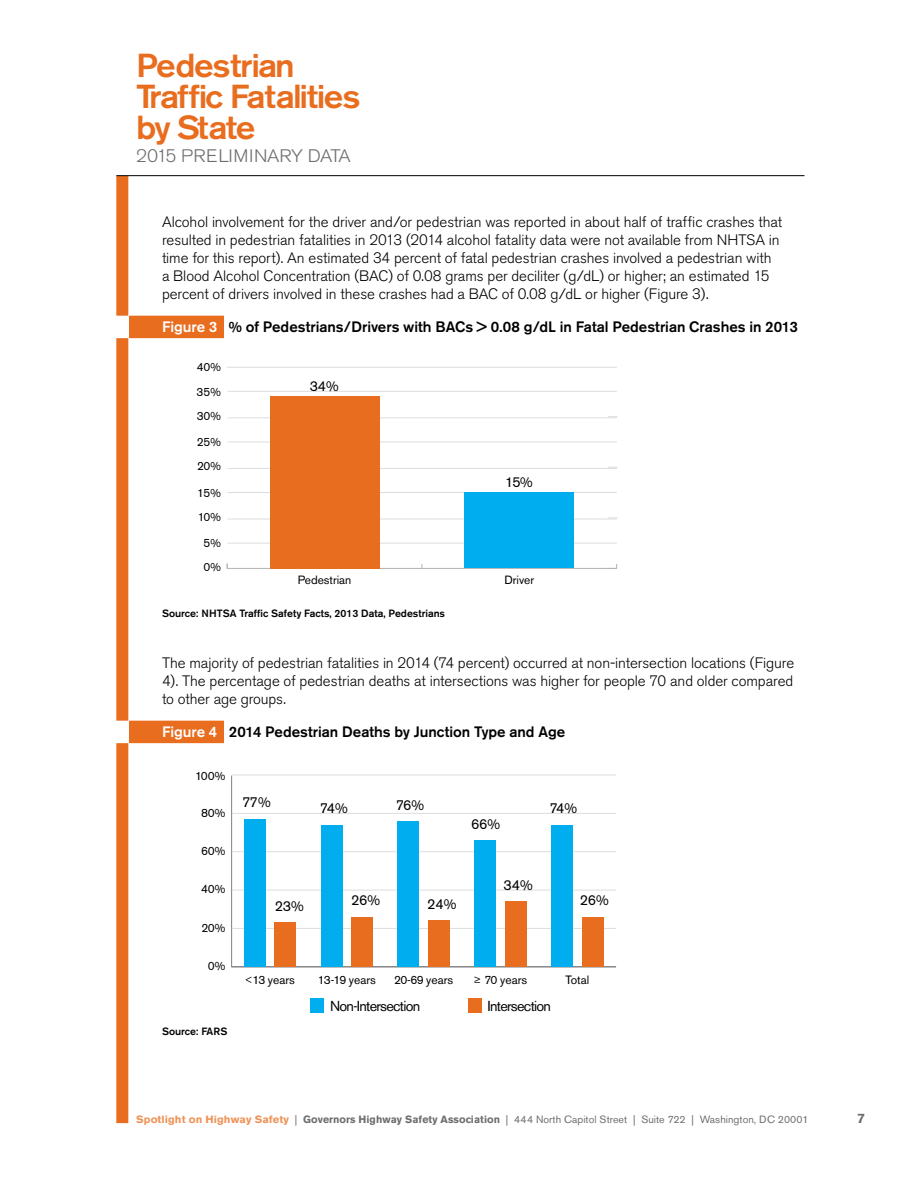
<style>
.page{position:relative;width:918px;height:1188px;background:#fff}
.page>*{position:absolute;margin:0;border:0;box-sizing:border-box;transform-origin:0 0}
.t1{font:500 33px/30.9px "Akzidenz Grotesk BE";letter-spacing:-.03em;color:#e86d1f;scale:1.06 1}
.t2{font:300 18px "Akzidenz Grotesk BE";letter-spacing:-.01em;color:#6d6e71;scale:1.06 1}
.t3{font:300 15px/18px "Akzidenz Grotesk BE";letter-spacing:-.005em;color:#000}
.t4{font:500 15px "Akzidenz Grotesk BE";letter-spacing:-.005em;color:#000}
.t5{font:14.4px "Akzidenz Grotesk BE";letter-spacing:-.05em;color:#000}
.t6{font:14.25px "Akzidenz Grotesk BE";color:#000}
.t7{font:700 13.5px "Akzidenz Grotesk BE";color:#6d6e71}
.t8{font:12px "Akzidenz Grotesk BE";color:#000}
.t9{font:11.85px "Akzidenz Grotesk BE";color:#000}
.t10{font:10.5px "Akzidenz Grotesk BE";letter-spacing:.005em;color:#6d6e71}
.t11{font:500 10.5px "Akzidenz Grotesk BE";color:#000}
.s1{color:#fff}
.s2{font-family:"Myriad Pro"}
.s3{font-weight:700;color:#ef9358}
.s4{font-weight:700}
</style>
<div class="page">
<div style="left:116px;top:176px;width:12px;height:947px;background:#e86d1f"></div>
<hr style="left:116px;top:175px;width:688px;height:1px;background:#000">
<div style="left:116px;top:316px;width:682px;height:22px;background:#fff"></div>
<div style="left:129px;top:316px;width:95px;height:22px;background:#e86d1f"></div>
<div style="left:116px;top:721px;width:449px;height:22px;background:#fff"></div>
<div style="left:129px;top:721px;width:95px;height:22px;background:#e86d1f"></div>
<hr style="left:227px;top:568px;width:390px;height:1px;background:#b3b3b3">
<svg style="left:607px;top:564px;width:10px;height:4px"></svg>
<hr style="left:228px;top:543px;width:389px;height:1px;background:#dcddde">
<hr style="left:228px;top:492px;width:389px;height:1px;background:#dcddde">
<hr style="left:228px;top:442px;width:389px;height:1px;background:#dcddde">
<hr style="left:228px;top:391px;width:389px;height:1px;background:#dcddde">
<hr style="left:228px;top:519px;width:389px;height:1px;background:#dcddde">
<hr style="left:228px;top:468px;width:389px;height:1px;background:#dcddde">
<hr style="left:228px;top:418px;width:389px;height:1px;background:#dcddde">
<hr style="left:227px;top:367px;width:390px;height:1px;background:#dcddde">
<div style="left:270px;top:396px;width:109px;height:172px;background:#e86d1f"></div>
<div style="left:465px;top:493px;width:109px;height:75px;background:#00adee"></div>
<hr style="left:231px;top:776px;width:1px;height:191px;background:#808080">
<hr style="left:232px;top:967px;width:384px;height:1px;background:#808080">
<hr style="left:232px;top:928px;width:384px;height:1px;background:#dcddde">
<hr style="left:232px;top:890px;width:384px;height:1px;background:#dcddde">
<hr style="left:232px;top:851px;width:384px;height:1px;background:#dcddde">
<hr style="left:232px;top:813px;width:384px;height:1px;background:#dcddde">
<hr style="left:232px;top:775px;width:384px;height:1px;background:#dcddde">
<div style="left:468px;top:998px;width:14px;height:15px;background:#e86d1f"></div>
<div style="left:275px;top:923px;width:21px;height:44px;background:#e86d1f"></div>
<div style="left:352px;top:917px;width:21px;height:50px;background:#e86d1f"></div>
<div style="left:428px;top:921px;width:22px;height:46px;background:#e86d1f"></div>
<div style="left:505px;top:902px;width:22px;height:65px;background:#e86d1f"></div>
<div style="left:582px;top:917px;width:22px;height:50px;background:#e86d1f"></div>
<div style="left:311px;top:998px;width:13px;height:15px;background:#00adee"></div>
<div style="left:244px;top:819px;width:21px;height:148px;background:#00adee"></div>
<div style="left:321px;top:825px;width:21px;height:142px;background:#00adee"></div>
<div style="left:398px;top:821px;width:21px;height:146px;background:#00adee"></div>
<div style="left:474px;top:840px;width:22px;height:127px;background:#00adee"></div>
<div style="left:551px;top:825px;width:22px;height:142px;background:#00adee"></div>
<h1 class="t1" style="left:136px;top:50px;width:213px">Pedestrian<br>Traffic Fatalities by State</h1>
<p class="t2" style="left:136px;top:146px;width:204px">2015 PRELIMINARY DATA</p>
<p class="t3" style="left:162px;top:213px;width:622px">Alcohol involvement for the driver and/or pedestrian was reported in about half of traffic crashes that resulted in pedestrian fatalities in 2013 (2014 alcohol fatality data were not available from NHTSA in time for this report). An estimated 34 percent of fatal pedestrian crashes involved a pedestrian with a Blood Alcohol Concentration (BAC) of 0.08 grams per deciliter (g/dL) or higher; an estimated 15 percent of drivers involved in these crashes had a BAC of 0.08 g/dL or higher (Figure 3).</p>
<p class="t4" style="left:162px;top:318px;width:637px"><span class="s1">Figure 3</span> % of Pedestrians/Drivers with BACs &gt; 0.08 g/dL in Fatal Pedestrian Crashes in 2013</p>
<p class="t9" style="left:197px;top:360px;width:26px">40%</p>
<p class="t9" style="left:197px;top:384px;width:26px">35%</p>
<p class="t9" style="left:197px;top:409px;width:26px">30%</p>
<p class="t9" style="left:197px;top:435px;width:26px">25%</p>
<p class="t9" style="left:197px;top:459px;width:25px">20%</p>
<p class="t9" style="left:197px;top:486px;width:25px">15%</p>
<p class="t9" style="left:198px;top:510px;width:25px">10%</p>
<p class="t9" style="left:204px;top:536px;width:19px">5%</p>
<p class="t9" style="left:204px;top:560px;width:19px">0%</p>
<p class="t6" style="left:310px;top:378px;width:31px">34%</p>
<p class="t6" style="left:505px;top:473px;width:29px">15%</p>
<p class="t9" style="left:298px;top:573px;width:55px">Pedestrian</p>
<p class="t9" style="left:504px;top:573px;width:31px">Driver</p>
<p class="t11" style="left:162px;top:607px;width:285px">Source: NHTSA Traffic Safety Facts, 2013 Data, Pedestrians</p>
<p class="t3" style="left:162px;top:654px;width:634px;text-align:justify">The majority of pedestrian fatalities in 2014 (74 percent) occurred at non-intersection locations (Figure 4). The percentage of pedestrian deaths at intersections was higher for people 70 and older compared to other age groups.</p>
<p class="t4" style="left:162px;top:723px;width:405px"><span class="s1">Figure 4</span> 2014 Pedestrian Deaths by Junction Type and Age</p>
<p class="t8" style="left:195px;top:768px;width:32px">100%</p>
<p class="t8" style="left:201px;top:805px;width:26px">80%</p>
<p class="t8" style="left:201px;top:844px;width:26px">60%</p>
<p class="t8" style="left:201px;top:882px;width:26px">40%</p>
<p class="t8" style="left:202px;top:920px;width:26px">20%</p>
<p class="t8" style="left:208px;top:959px;width:19px">0%</p>
<p class="t11" style="left:162px;top:1025px;width:67px">Source: FARS</p>
<p class="t5" style="left:242px;top:794px;width:30px">77%</p>
<p class="t5" style="left:320px;top:800px;width:30px">74%</p>
<p class="t5" style="left:396px;top:796px;width:30px">76%</p>
<p class="t5" style="left:549px;top:800px;width:30px">74%</p>
<p class="t5" style="left:471px;top:815px;width:31px">66%</p>
<p class="t5" style="left:275px;top:897px;width:31px">23%</p>
<p class="t5" style="left:503px;top:876px;width:31px">34%</p>
<p class="t5" style="left:351px;top:892px;width:31px">26%</p>
<p class="t5" style="left:427px;top:895px;width:31px">24%</p>
<p class="t5" style="left:580px;top:891px;width:31px">26%</p>
<p class="t8" style="left:245px;top:973px;width:51px"><span class="s2">&lt;</span>13 years</p>
<p class="t8" style="left:318px;top:973px;width:60px">13-19 years</p>
<p class="t8" style="left:394px;top:973px;width:60px">20-69 years</p>
<p class="t8" style="left:474px;top:973px;width:55px"><span class="s2">≥</span> 70 years</p>
<p class="t8" style="left:565px;top:973px;width:26px">Total</p>
<p class="t5" style="left:330px;top:997px;width:92px">Non-Intersection</p>
<p class="t5" style="left:488px;top:997px;width:65px">Intersection</p>
<p class="t10" style="left:136px;top:1113px;width:674px"><span class="s3">Spotlight on Highway Safety</span> | <span class="s4">Governors Highway Safety Association</span> | 444 North Capitol Street | Suite 722 | Washington, DC 20001</p>
<p class="t7" style="left:857px;top:1111px;width:9px">7</p>
</div>
